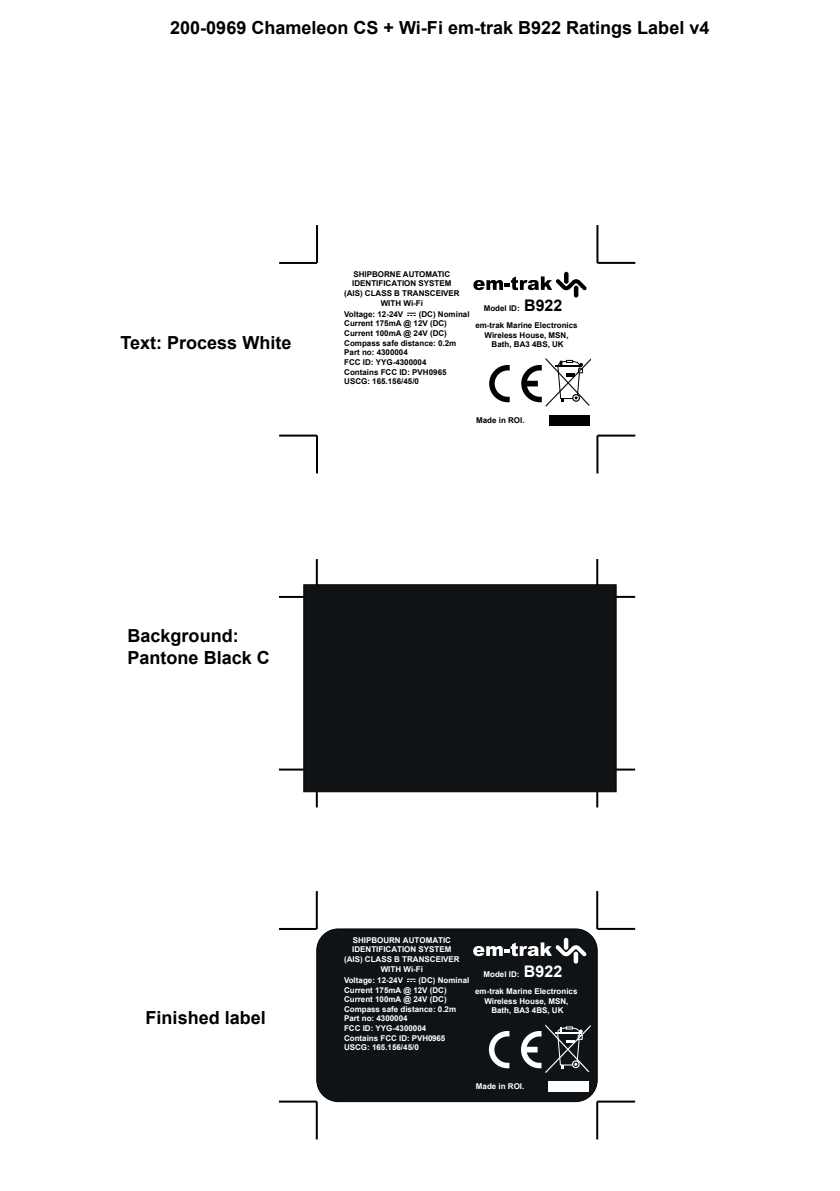
<style>
.page{position:relative;width:840px;height:1191px;background:#fff}
.page>*{position:absolute;margin:0;border:0;box-sizing:border-box;transform-origin:0 0}
.t1{font:700 18px/21.6px "Arial";color:#000001}
.t2{font:700 8px/9.6px "Arial";color:#fff}
.t3{font:700 8px/9.6px "Arial";color:#000001}
.s1{font-size:16px}
</style>
<div class="page">
<hr style="left:315px;top:891px;width:2px;height:38px;background:#000001">
<hr style="left:315px;top:1101px;width:2px;height:38px;background:#000001">
<hr style="left:596px;top:1101px;width:2px;height:38px;background:#000001">
<hr style="left:596px;top:891px;width:2px;height:38px;background:#000001">
<hr style="left:597px;top:1100px;width:37px;height:2px;background:#000001">
<hr style="left:597px;top:928px;width:37px;height:2px;background:#000001">
<hr style="left:279px;top:1100px;width:37px;height:2px;background:#000001">
<hr style="left:279px;top:928px;width:37px;height:2px;background:#000001">
<div style="left:316px;top:929px;width:281px;height:172px;background:#101315;border-radius:22px"></div>
<div style="left:316px;top:928px;width:281px;height:174px;border:1px solid #000001;border-radius:22px"></div>
<div style="left:573px;top:951px;width:5px;height:12px;background:#fff;border-radius:2px"></div>
<div style="left:563px;top:937px;width:5px;height:12px;background:#fff;border-radius:2px"></div>
<svg style="left:473px;top:942px;width:113px;height:14px"></svg>
<div style="left:548px;top:1081px;width:40px;height:10px;background:#fff"></div>
<svg style="left:488px;top:1031px;width:21px;height:37px"></svg>
<svg style="left:521px;top:1024px;width:69px;height:49px"></svg>
<svg style="left:407px;top:978px;width:8px;height:4px"></svg>
<hr style="left:315px;top:559px;width:2px;height:38px;background:#000001">
<hr style="left:315px;top:769px;width:2px;height:38px;background:#000001">
<hr style="left:596px;top:769px;width:2px;height:38px;background:#000001">
<hr style="left:596px;top:559px;width:2px;height:38px;background:#000001">
<hr style="left:597px;top:768px;width:37px;height:2px;background:#000001">
<hr style="left:597px;top:596px;width:37px;height:2px;background:#000001">
<hr style="left:279px;top:768px;width:37px;height:2px;background:#000001">
<hr style="left:279px;top:596px;width:38px;height:2px;background:#000001">
<div style="left:303px;top:584px;width:313px;height:208px;background:#101315;border:1px solid #000001"></div>
<hr style="left:316px;top:225px;width:2px;height:38px;background:#000001">
<hr style="left:316px;top:435px;width:2px;height:38px;background:#000001">
<hr style="left:596px;top:435px;width:2px;height:38px;background:#000001">
<hr style="left:596px;top:225px;width:2px;height:38px;background:#000001">
<hr style="left:597px;top:434px;width:38px;height:2px;background:#000001">
<hr style="left:597px;top:262px;width:38px;height:2px;background:#000001">
<hr style="left:279px;top:434px;width:38px;height:2px;background:#000001">
<hr style="left:279px;top:262px;width:38px;height:2px;background:#000001">
<svg style="left:407px;top:313px;width:8px;height:3px"></svg>
<div style="left:573px;top:286px;width:5px;height:12px;background:#000001;border-radius:2px"></div>
<svg style="left:563px;top:272px;width:5px;height:12px"></svg>
<svg style="left:473px;top:276px;width:113px;height:15px"></svg>
<div style="left:548px;top:415px;width:41px;height:10px;background:#000001"></div>
<svg style="left:489px;top:365px;width:20px;height:37px"></svg>
<svg style="left:521px;top:358px;width:69px;height:48px"></svg>
<h1 class="t1" style="left:170px;top:17px;width:540px">200-0969 Chameleon CS + Wi-Fi em-trak B922 Ratings Label v4</h1>
<h1 class="t1" style="left:120px;top:332px;width:172px">Text: Process White</h1>
<p class="t3" style="left:344px;top:269px;width:117px;text-align:center">SHIPBORNE AUTOMATIC<br>IDENTIFICATION SYSTEM (AIS) CLASS B TRANSCEIVER<br>WITH Wi-Fi</p>
<p class="t3" style="left:344px;top:309px;width:60px">Voltage: 12-24V</p>
<p class="t3" style="left:475px;top:300px;width:104px;line-height:16.8px;text-indent:8px">Model ID: <span class="s1">B922 </span>em-trak Marine Electronics</p>
<p class="t3" style="left:484px;top:330px;width:85px;text-align:center">Wireless House, MSN,<br>Bath, BA3 4BS, UK</p>
<p class="t3" style="left:344px;top:309px;width:127px;text-indent:75px">(DC) Nominal<br>Current 175mA @ 12V (DC)<br>Current 100mA @ 24V (DC)<br>Compass safe distance: 0.2m<br>Part no: 4300004<br>FCC ID: YYG-4300004<br>Contains FCC ID: PVH0965<br>USCG: 165.156/45/0</p>
<p class="t3" style="left:476px;top:415px;width:50px">Made in ROI.</p>
<h1 class="t1" style="left:127px;top:625px;width:144px">Background:<br>Pantone Black C</h1>
<h1 class="t1" style="left:145px;top:1007px;width:122px">Finished label</h1>
<p class="t2" style="left:344px;top:935px;width:117px;text-align:center">SHIPBOURN AUTOMATIC<br>IDENTIFICATION SYSTEM (AIS) CLASS B TRANSCEIVER<br>WITH Wi-Fi</p>
<p class="t2" style="left:344px;top:975px;width:60px">Voltage: 12-24V</p>
<p class="t2" style="left:475px;top:966px;width:104px;line-height:16.8px;text-indent:8px">Model ID: <span class="s1">B922 </span>em-trak Marine Electronics</p>
<p class="t2" style="left:484px;top:996px;width:85px;text-align:center">Wireless House, MSN,<br>Bath, BA3 4BS, UK</p>
<p class="t2" style="left:344px;top:975px;width:127px;text-indent:75px">(DC) Nominal<br>Current 175mA @ 12V (DC)<br>Current 100mA @ 24V (DC)<br>Compass safe distance: 0.2m<br>Part no: 4300004<br>FCC ID: YYG-4300004<br>Contains FCC ID: PVH0965<br>USCG: 165.156/45/0</p>
<p class="t2" style="left:475px;top:1081px;width:50px">Made in ROI.</p>
</div>
